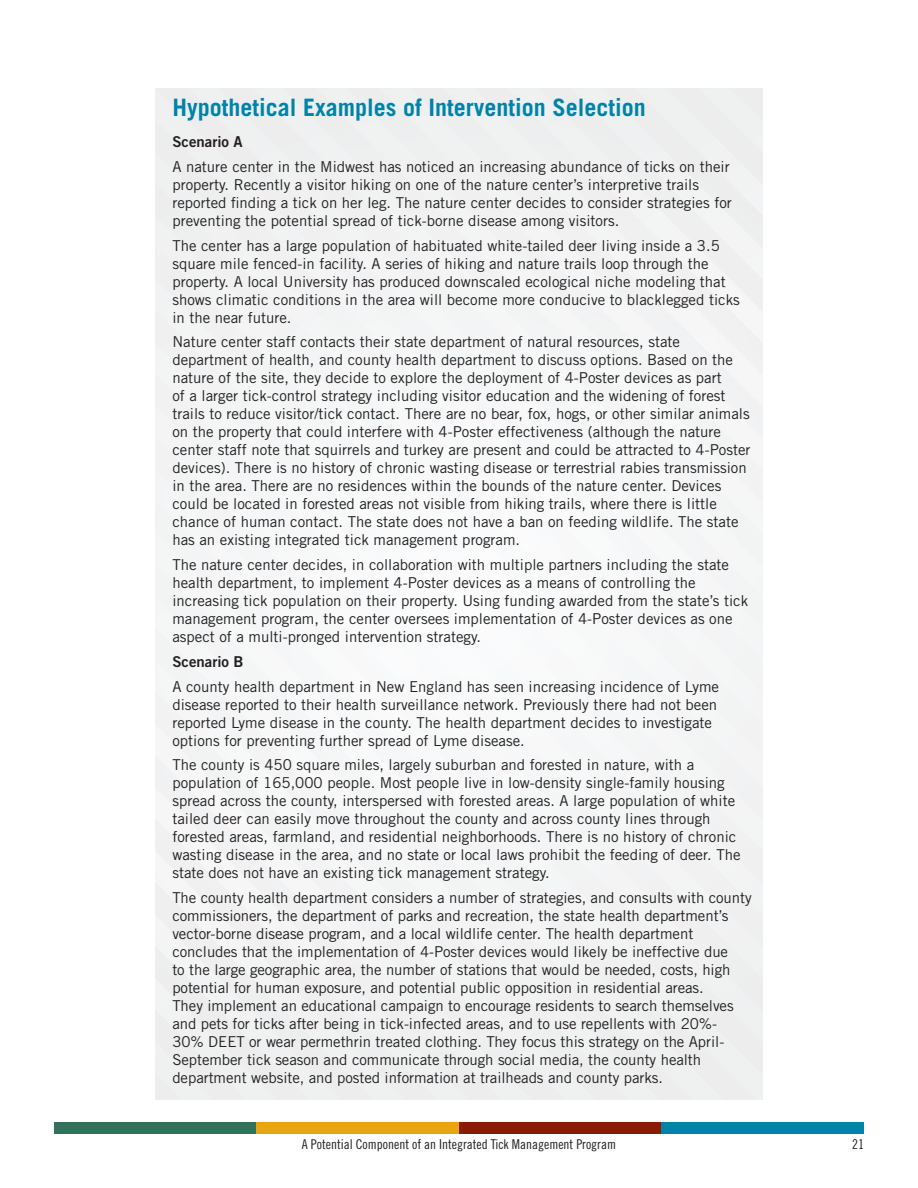
<style>
.page{position:relative;width:918px;height:1188px;background:#fff}
.page>*{position:absolute;margin:0;border:0;box-sizing:border-box;transform-origin:0 0}
.box_heading__body{font:700 24px "Trade Gothic LT Std";color:#0083a9}
.box_text{font:15px/18px "Trade Gothic LT Std";color:#231f20}
.box_text-2{font:15px "Trade Gothic LT Std Bd 2";color:#231f20}
.t1{font:13.5px "Trade Gothic LT Std Cn 18";color:#231f20}
</style>
<div class="page">
<div style="left:54px;top:1122px;width:202px;height:12px;background:#327159"></div>
<div style="left:256px;top:1122px;width:203px;height:12px;background:#e7a512"></div>
<div style="left:459px;top:1122px;width:203px;height:12px;background:#891c02"></div>
<div style="left:662px;top:1122px;width:202px;height:12px;background:#0083a9"></div>
<div style="left:155px;top:269px;width:608px;height:830px;background:#eff0f0"></div>
<div style="left:155px;top:333px;width:569px;height:766px;background:#f0f0f1"></div>
<div style="left:155px;top:396px;width:505px;height:703px;background:#f1f1f1"></div>
<div style="left:155px;top:460px;width:441px;height:639px;background:#f1f1f2"></div>
<div style="left:155px;top:523px;width:377px;height:576px;background:#f1f2f2"></div>
<div style="left:155px;top:587px;width:313px;height:512px;background:#f1f2f3"></div>
<div style="left:155px;top:650px;width:249px;height:449px;background:#f1f2f3"></div>
<div style="left:155px;top:714px;width:186px;height:385px;background:#f1f1f2"></div>
<div style="left:155px;top:778px;width:122px;height:321px;background:#f0f0f1"></div>
<div style="left:188px;top:89px;width:575px;height:773px;background:#f4f6f6"></div>
<p class="box_heading__body" style="left:172px;top:92px;width:475px">Hypothetical Examples of Intervention Selection</p>
<p class="box_text-2" style="left:172px;top:132px;width:72px">Scenario A</p>
<p class="box_text" style="left:172px;top:157px;width:561px">A nature center in the Midwest has noticed an increasing abundance of ticks on their property. Recently a visitor hiking on one of the nature center’s interpretive trails reported finding a tick on her leg. The nature center decides to consider strategies for preventing the potential spread of tick-borne disease among visitors.</p>
<p class="box_text" style="left:172px;top:236px;width:569px">The center has a large population of habituated white-tailed deer living inside a 3.5 square mile fenced-in facility. A series of hiking and nature trails loop through the property. A local University has produced downscaled ecological niche modeling that shows climatic conditions in the area will become more conducive to blacklegged ticks in the near future.</p>
<p class="box_text" style="left:172px;top:333px;width:580px">Nature center staff contacts their state department of natural resources, state department of health, and county health department to discuss options. Based on the nature of the site, they decide to explore the deployment of 4-Poster devices as part<br>of a larger tick-control strategy including visitor education and the widening of forest trails to reduce visitor/tick contact. There are no bear, fox, hogs, or other similar animals on the property that could interfere with 4-Poster effectiveness (although the nature center staff note that squirrels and turkey are present and could be attracted to 4-Poster devices). There is no history of chronic wasting disease or terrestrial rabies transmission in the area. There are no residences within the bounds of the nature center. Devices could be located in forested areas not visible from hiking trails, where there is little chance of human contact. The state does not have a ban on feeding wildlife. The state has an existing integrated tick management program.</p>
<p class="box_text" style="left:172px;top:556px;width:577px">The nature center decides, in collaboration with multiple partners including the state health department, to implement 4-Poster devices as a means of controlling the increasing tick population on their property. Using funding awarded from the state’s tick management program, the center oversees implementation of 4-Poster devices as one aspect of a multi-pronged intervention strategy.</p>
<p class="box_text-2" style="left:172px;top:652px;width:73px">Scenario B</p>
<p class="box_text" style="left:172px;top:677px;width:548px">A county health department in New England has seen increasing incidence of Lyme disease reported to their health surveillance network. Previously there had not been reported Lyme disease in the county. The health department decides to investigate options for preventing further spread of Lyme disease.</p>
<p class="box_text" style="left:172px;top:756px;width:570px">The county is 450 square miles, largely suburban and forested in nature, with a population of 165,000 people. Most people live in low-density single-family housing spread across the county, interspersed with forested areas. A large population of white tailed deer can easily move throughout the county and across county lines through forested areas, farmland, and residential neighborhoods. There is no history of chronic wasting disease in the area, and no state or local laws prohibit the feeding of deer. The state does not have an existing tick management strategy.</p>
<p class="box_text" style="left:172px;top:889px;width:581px">The county health department considers a number of strategies, and consults with county commissioners, the department of parks and recreation, the state health department’s vector-borne disease program, and a local wildlife center. The health department concludes that the implementation of 4-Poster devices would likely be ineffective due<br>to the large geographic area, the number of stations that would be needed, costs, high potential for human exposure, and potential public opposition in residential areas.<br>They implement an educational campaign to encourage residents to search themselves and pets for ticks after being in tick-infected areas, and to use repellents with 20%- 30% DEET or wear permethrin treated clothing. They focus this strategy on the April-September tick season and communicate through social media, the county health department website, and posted information at trailheads and county parks.</p>
<p class="t1" style="left:302px;top:1136px;width:316px">A Potential Component of an Integrated Tick Management Program</p>
<p class="t1" style="left:852px;top:1136px;width:13px">21</p>
</div>
